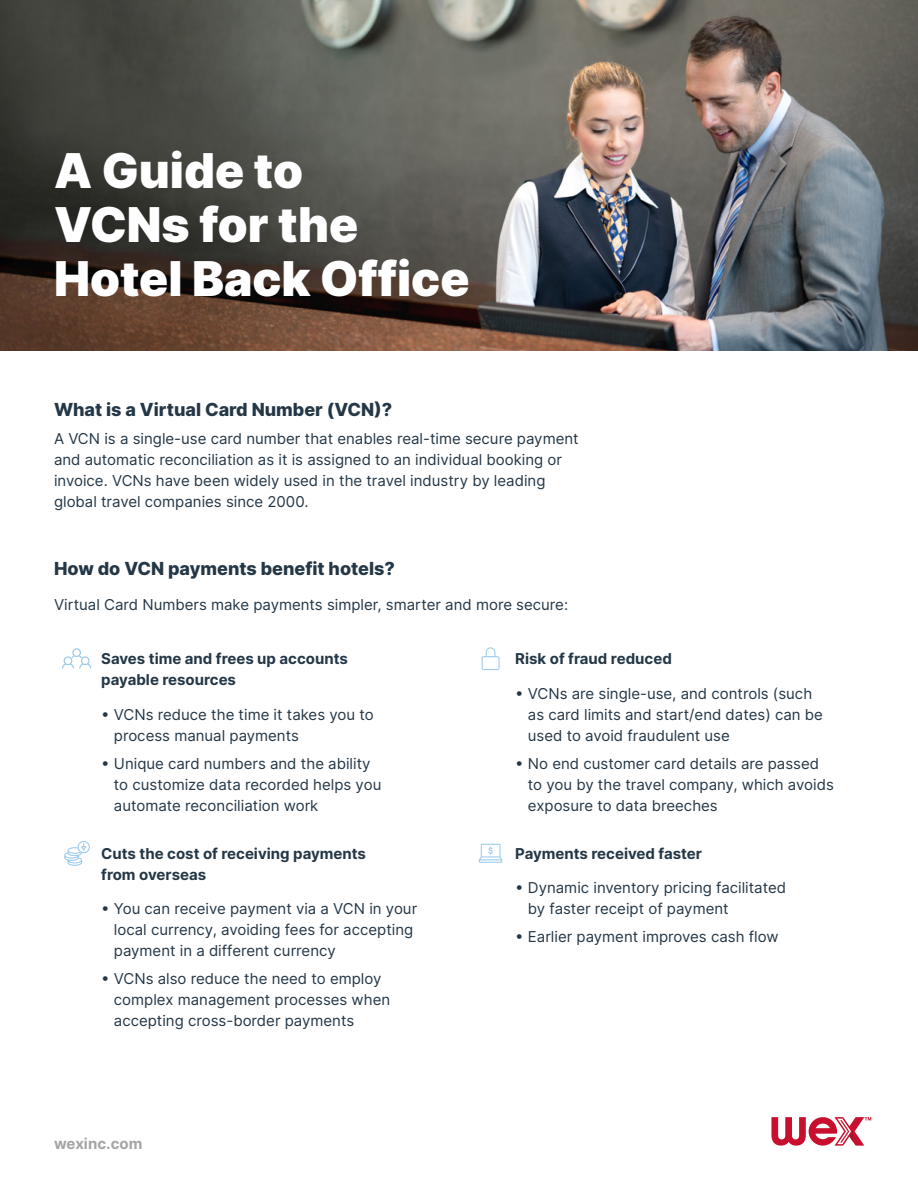
<style>
.page{position:relative;width:918px;height:1188px;background:#fff}
.page>*{position:absolute;margin:0;border:0;box-sizing:border-box;transform-origin:0 0}
.t1{font:900 48px/54px "Inter";color:#fff}
.t2{font:800 18px "Inter";color:#243746}
.t3{font:15px/21px "Inter";color:#243746}
.t4{font:700 15px/21px "Inter";color:#243746}
.t5{font:700 15px "Inter";color:#a7a4a4}
</style>
<div class="page">
<img style="left:0;top:0;width:918px;height:351px">
<svg style="left:482px;top:647px;width:18px;height:23px"></svg>
<svg style="left:479px;top:844px;width:23px;height:19px"></svg>
<svg style="left:64px;top:841px;width:26px;height:25px"></svg>
<svg style="left:62px;top:648px;width:29px;height:21px"></svg>
<svg style="left:771px;top:1117px;width:100px;height:29px"></svg>
<h1 class="t1" style="left:54px;top:142px;width:417px">A Guide to<br>VCNs for the<br>Hotel Back Office</h1>
<p class="t2" style="left:54px;top:396px;width:340px">What is a Virtual Card Number (VCN)?</p>
<p class="t3" style="left:54px;top:427px;width:526px">A VCN is a single-use card number that enables real-time secure payment and automatic reconciliation as it is assigned to an individual booking or invoice. VCNs have been widely used in the travel industry by leading global travel companies since 2000.</p>
<p class="t2" style="left:54px;top:555px;width:342px">How do VCN payments benefit hotels?</p>
<p class="t3" style="left:54px;top:593px;width:516px">Virtual Card Numbers make payments simpler, smarter and more secure:</p>
<p class="t4" style="left:101px;top:648px;width:248px">Saves time and frees up accounts payable resources</p>
<p class="t3" style="left:114px;top:704px;width:261px;text-indent:-13px">• VCNs reduce the time it takes you to process manual payments</p>
<p class="t3" style="left:114px;top:752px;width:269px;text-indent:-13px">• Unique card numbers and the ability to customize data recorded helps you automate reconciliation work</p>
<p class="t4" style="left:101px;top:842px;width:266px">Cuts the cost of receiving payments from overseas</p>
<p class="t3" style="left:114px;top:898px;width:305px;text-indent:-13px">• You can receive payment via a VCN in your local currency, avoiding fees for accepting payment in a different currency</p>
<p class="t3" style="left:114px;top:968px;width:278px;text-indent:-13px">• VCNs also reduce the need to employ complex management processes when accepting cross-border payments</p>
<p class="t5" style="left:54px;top:1132px;width:90px">wexinc.com</p>
<p class="t4" style="left:515px;top:648px;width:158px">Risk of fraud reduced</p>
<p class="t3" style="left:528px;top:683px;width:296px;text-indent:-13px">• VCNs are single-use, and controls (such as card limits and start/end dates) can be used to avoid fraudulent use</p>
<p class="t3" style="left:528px;top:752px;width:307px;text-indent:-13px">• No end customer card details are passed to you by the travel company, which avoids exposure to data breeches</p>
<p class="t4" style="left:515px;top:842px;width:188px">Payments received faster</p>
<p class="t3" style="left:528px;top:877px;width:260px;text-indent:-13px">• Dynamic inventory pricing facilitated by faster receipt of payment</p>
<p class="t3" style="left:515px;top:926px;width:265px">• Earlier payment improves cash flow</p>
</div>
